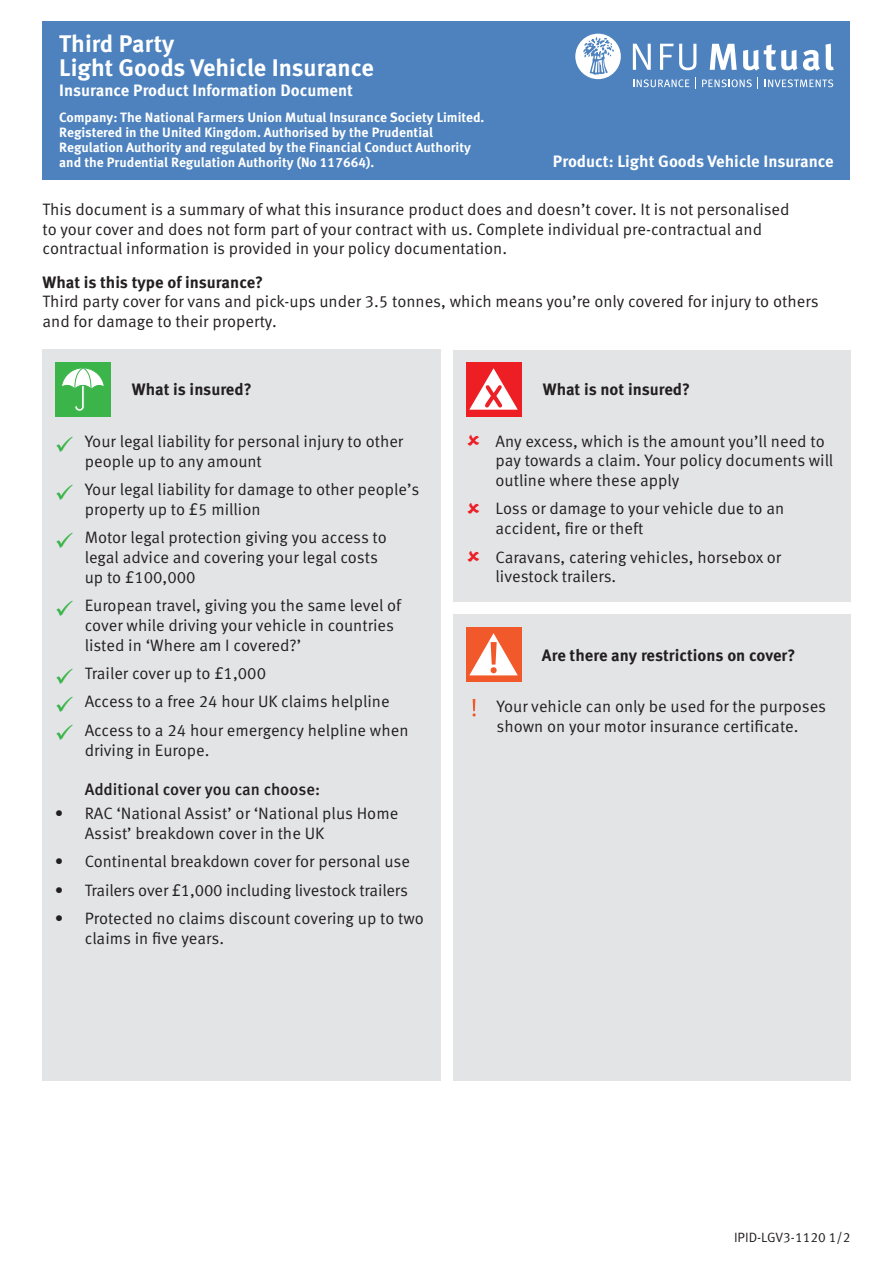
<style>
.page{position:relative;width:893px;height:1263px;background:#fff}
.page>*{position:absolute;margin:0;border:0;box-sizing:border-box;transform-origin:0 0}
.main_heading{font:700 24px/24px "Meta Pro";color:#fff}
.body{font:16.5px/19.8px "Meta Pro";color:#231f20}
.color_bullet{font:16.5px/19.8px "Meta Pro";letter-spacing:-.005em;color:#231f20}
.exclamation_bullet{font:16.5px/19.8px "Meta Pro";color:#231f20}
.main_heading-2{font:700 16.5px "Meta Pro";color:#fff}
.sub_heading{font:700 16.5px "Meta Pro";color:#231f20}
.t1{font:500 16.5px "Meta Pro";color:#231f20}
.main_heading-3{font:700 13.5px/15px "Meta Pro";color:#fff}
.t2{font:13.5px "Meta Pro";color:#231f20}
.s1{font-weight:700}
.s2{color:#3bb54a}
</style>
<div class="page">
<div style="left:43px;top:21px;width:807px;height:159px;background:#4d82be"></div>
<div style="left:43px;top:350px;width:398px;height:731px;background:#e3e4e6"></div>
<div style="left:453px;top:350px;width:397px;height:251px;background:#e3e4e6"></div>
<div style="left:453px;top:615px;width:397px;height:466px;background:#e3e4e6"></div>
<svg style="left:472px;top:699px;width:4px;height:17px"></svg>
<svg style="left:633px;top:44px;width:18px;height:26px"></svg>
<svg style="left:660px;top:44px;width:36px;height:26px"></svg>
<svg style="left:710px;top:44px;width:27px;height:26px"></svg>
<svg style="left:743px;top:44px;width:91px;height:27px"></svg>
<svg style="left:575px;top:34px;width:46px;height:45px"></svg>
<svg style="left:633px;top:79px;width:56px;height:8px"></svg>
<svg style="left:765px;top:79px;width:68px;height:8px"></svg>
<svg style="left:702px;top:77px;width:56px;height:12px"></svg>
<svg style="left:695px;top:77px;width:1px;height:12px"></svg>
<div style="left:55px;top:362px;width:56px;height:54px;background:#3bb54a"></div>
<svg style="left:62px;top:368px;width:42px;height:43px"></svg>
<div style="left:466px;top:362px;width:55px;height:54px;background:#ed1f25"></div>
<svg style="left:469px;top:368px;width:49px;height:42px"></svg>
<div style="left:466px;top:627px;width:55px;height:54px;background:#f1592a"></div>
<svg style="left:469px;top:633px;width:49px;height:42px"></svg>
<p class="main_heading" style="left:59px;top:33px;width:316px">Third Party<br>Light Goods Vehicle Insurance</p>
<p class="main_heading-2" style="left:59px;top:79px;width:295px">Insurance Product Information Document</p>
<p class="main_heading-3" style="left:59px;top:110px;width:427px">Company: The National Farmers Union Mutual Insurance Society Limited.<br>Registered in the United Kingdom. Authorised by the Prudential Regulation Authority and regulated by the Financial Conduct Authority and the Prudential Regulation Authority (No 117664).</p>
<p class="main_heading-2" style="left:553px;top:151px;width:282px">Product: Light Goods Vehicle Insurance</p>
<p class="body" style="left:43px;top:200px;width:749px">This document is a summary of what this insurance product does and doesn’t cover. It is not personalised to your cover and does not form part of your contract with us. Complete individual pre-contractual and contractual information is provided in your policy documentation.</p>
<p class="body" style="left:43px;top:273px;width:778px"><span class="s1">What is this type of insurance?<br></span>Third party cover for vans and pick-ups under 3.5 tonnes, which means you’re only covered for injury to others and for damage to their property.</p>
<p class="sub_heading" style="left:132px;top:379px;width:121px">What is insured?</p>
<p class="body" style="left:85px;top:432px;width:320px;text-indent:-30px"><span class="s2">✓</span> Your legal liability for personal injury to other people up to any amount</p>
<p class="body" style="left:85px;top:480px;width:336px;text-indent:-30px"><span class="s2">✓</span> Your legal liability for damage to other people’s property up to £5 million</p>
<p class="body" style="left:85px;top:528px;width:304px;text-indent:-30px"><span class="s2">✓</span> Motor legal protection giving you access to legal advice and covering your legal costs up to £100,000</p>
<p class="body" style="left:85px;top:596px;width:318px;text-indent:-30px"><span class="s2">✓</span> European travel, giving you the same level of cover while driving your vehicle in countries listed in ‘Where am I covered?’</p>
<p class="body" style="left:55px;top:664px;width:213px"><span class="s2">✓</span> Trailer cover up to £1,000</p>
<p class="body" style="left:55px;top:692px;width:336px"><span class="s2">✓</span> Access to a free 24 hour UK claims helpline</p>
<p class="body" style="left:85px;top:721px;width:325px;text-indent:-30px"><span class="s2">✓</span> Access to a 24 hour emergency helpline when driving in Europe.</p>
<p class="t1" style="left:85px;top:779px;width:237px">Additional cover you can choose:</p>
<p class="color_bullet" style="left:85px;top:804px;width:315px;text-indent:-30px">• RAC ‘National Assist’ or ‘National plus Home<br>Assist’ breakdown cover in the UK</p>
<p class="color_bullet" style="left:55px;top:852px;width:357px">• Continental breakdown cover for personal use</p>
<p class="color_bullet" style="left:55px;top:880px;width:355px">• Trailers over £1,000 including livestock trailers</p>
<p class="color_bullet" style="left:85px;top:909px;width:341px;text-indent:-30px">• Protected no claims discount covering up to two claims in five years.</p>
<p class="sub_heading" style="left:543px;top:379px;width:149px">What is not insured?</p>
<p class="body" style="left:495px;top:431px;width:339px">Any excess, which is the amount you’ll need to pay towards a claim. Your policy documents will outline where these apply</p>
<p class="body" style="left:495px;top:499px;width:290px">Loss or damage to your vehicle due to an accident, fire or theft</p>
<p class="body" style="left:495px;top:547px;width:287px">Caravans, catering vehicles, horsebox or livestock trailers.</p>
<p class="sub_heading" style="left:542px;top:644px;width:255px">Are there any restrictions on cover?</p>
<p class="exclamation_bullet" style="left:496px;top:697px;width:331px">Your vehicle can only be used for the purposes shown on your motor insurance certificate.</p>
<p class="t2" style="left:734px;top:1228px;width:118px">IPID-LGV3-1120 1/2</p>
</div>
